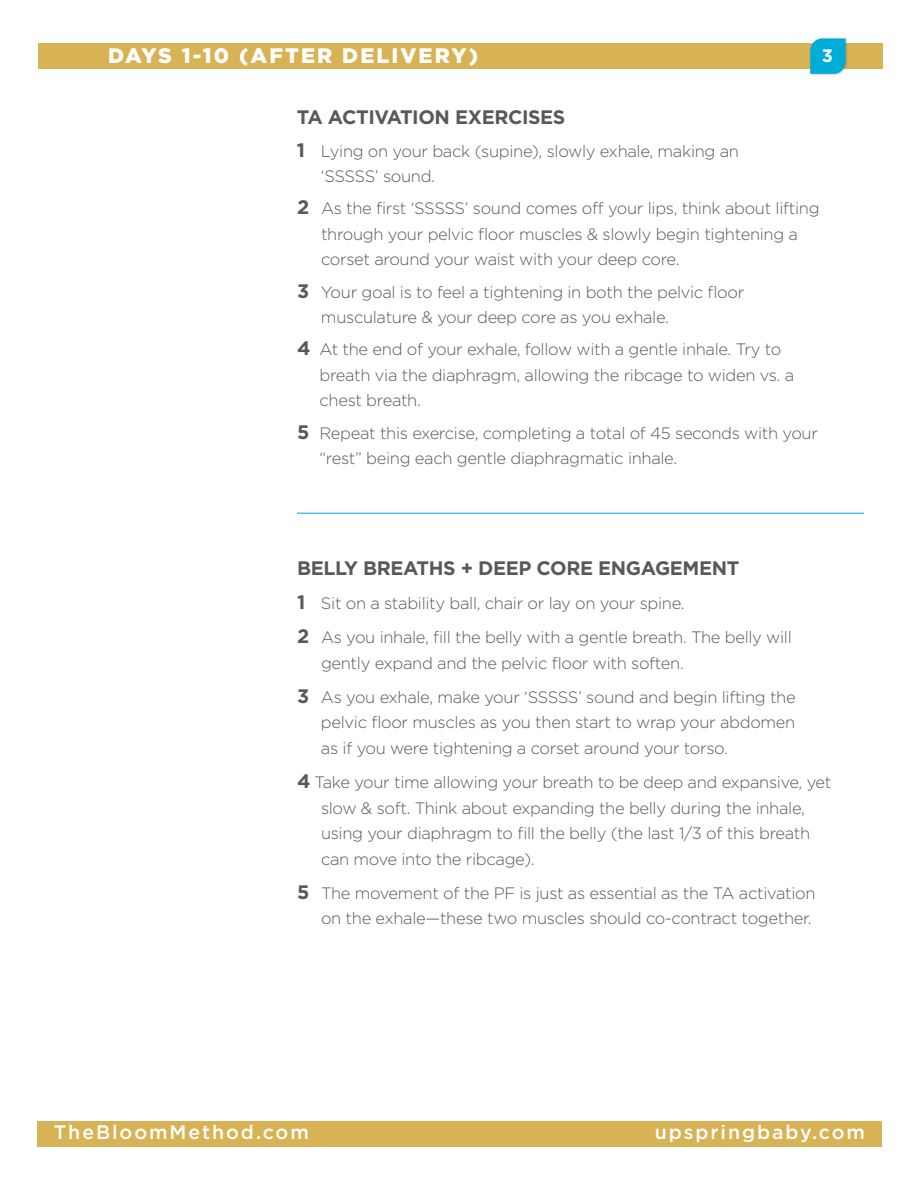
<style>
.page{position:relative;width:918px;height:1188px;background:#fff}
.page>*{position:absolute;margin:0;border:0;box-sizing:border-box;transform-origin:0 0}
.t1{font:900 21px "Gotham";letter-spacing:.1em;color:#fff}
.t2{font:700 19.5px "Gotham";letter-spacing:-.02em;color:#58595b}
.t3{font:500 19.5px "Gotham";letter-spacing:.1em;color:#fff}
.t4{font:700 18px "Gotham";color:#fff}
.t5{font:300 16.5px/25.5px "Gotham";letter-spacing:-.02em;color:#58595b}
.s1{font-weight:700;font-size:19.5px}
</style>
<div class="page">
<div style="left:38px;top:43px;width:844px;height:26px;background:#d8b355"></div>
<div style="left:38px;top:1121px;width:844px;height:26px;background:#d8b355"></div>
<div style="left:809px;top:37px;width:39px;height:40px;background:#000;opacity:.2"></div>
<svg style="left:810px;top:38px;width:36px;height:36px"></svg>
<hr style="left:297px;top:513px;width:567px;height:1px;background:#00acd8">
<p class="t1" style="left:108px;top:43px;width:372px">DAYS 1-10 (AFTER DELIVERY)</p>
<p class="t4" style="left:822px;top:46px;width:13px">3</p>
<p class="t2" style="left:297px;top:106px;width:270px">TA ACTIVATION EXERCISES</p>
<p class="t5" style="left:321px;top:138px;width:420px;text-indent:-24px"><span class="s1">1</span> Lying on your back (supine), slowly exhale, making an ‘SSSSS’ sound.</p>
<p class="t5" style="left:321px;top:195px;width:500px;text-indent:-24px"><span class="s1">2</span> As the first ‘SSSSS’ sound comes off your lips, think about lifting through your pelvic floor muscles &amp; slowly begin tightening a corset around your waist with your deep core.</p>
<p class="t5" style="left:321px;top:279px;width:425px;text-indent:-24px"><span class="s1">3</span> Your goal is to feel a tightening in both the pelvic floor musculature &amp; your deep core as you exhale.</p>
<p class="t5" style="left:319px;top:336px;width:476px;text-indent:-22px"><span class="s1">4</span> At the end of your exhale, follow with a gentle inhale. Try to breath via the diaphragm, allowing the ribcage to widen vs. a chest breath.</p>
<p class="t5" style="left:320px;top:420px;width:500px;text-indent:-22px"><span class="s1">5</span> Repeat this exercise, completing a total of 45 seconds with your “rest” being each gentle diaphragmatic inhale.</p>
<p class="t2" style="left:297px;top:557px;width:444px">BELLY BREATHS + DEEP CORE ENGAGEMENT</p>
<p class="t5" style="left:297px;top:586px;width:496px;line-height:34.2px"><span class="s1">1</span> Sit on a stability ball, chair or lay on your spine.<br><span class="s1">2</span> As you inhale, fill the belly with a gentle breath. The belly will</p>
<p class="t5" style="left:297px;top:646px;width:500px;line-height:34.2px;text-indent:24px">gently expand and the pelvic floor with soften.<br><span class="s1">3</span> As you exhale, make your ‘SSSSS’ sound and begin lifting the</p>
<p class="t5" style="left:321px;top:710px;width:476px">pelvic floor muscles as you then start to wrap your abdomen as if you were tightening a corset around your torso.</p>
<p class="t5" style="left:321px;top:769px;width:512px;text-indent:-24px"><span class="s1">4</span> Take your time allowing your breath to be deep and expansive, yet slow &amp; soft. Think about expanding the belly during the inhale, using your diaphragm to fill the belly (the last 1/3 of this breath can move into the ribcage).</p>
<p class="t5" style="left:297px;top:880px;width:520px;text-align:right"><span class="s1">5</span> The movement of the PF is just as essential as the TA activation on the exhale—these two muscles should co-contract together.</p>
<p class="t3" style="left:54px;top:1121px;width:257px">TheBloomMethod.com</p>
<p class="t3" style="left:655px;top:1121px;width:212px">upspringbaby.com</p>
</div>
